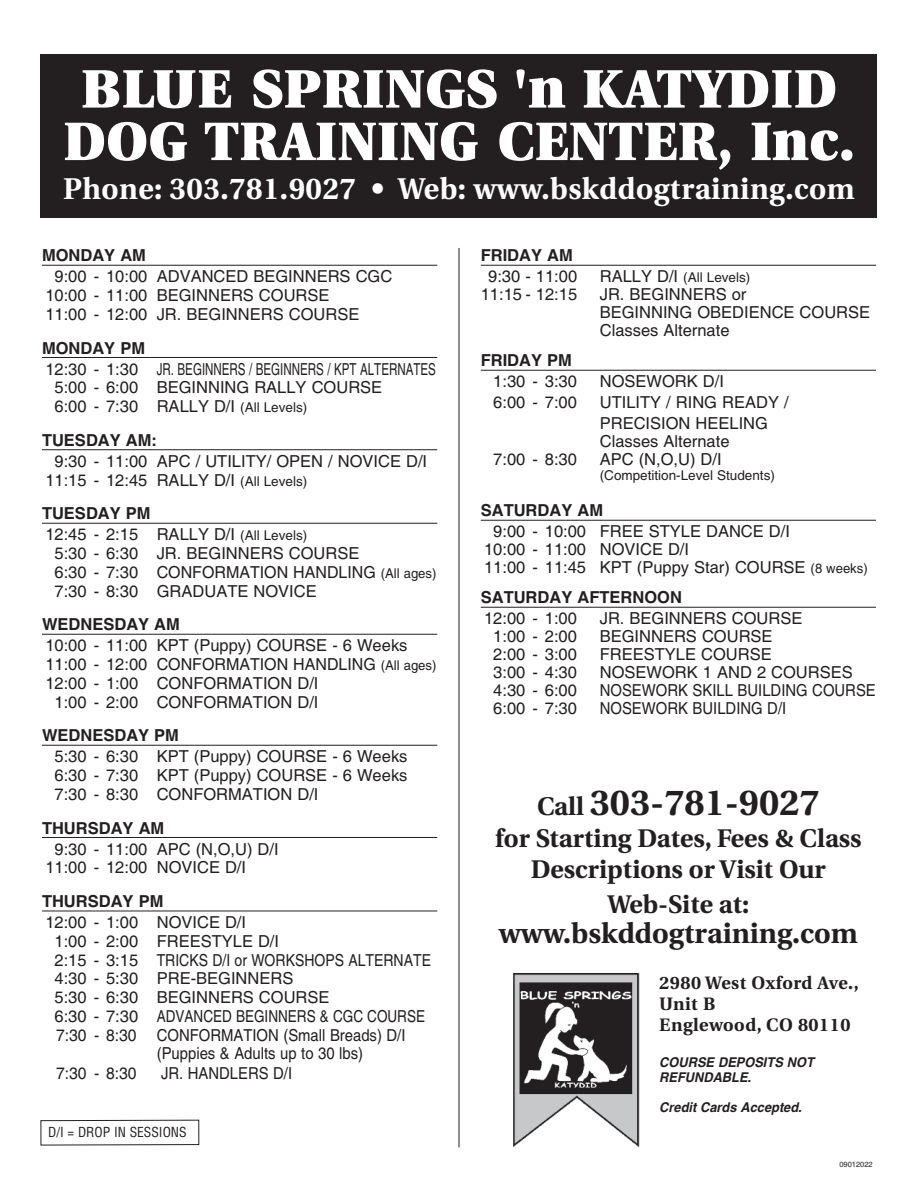
<style>
.page{position:relative;width:918px;height:1188px;background:#fff}
.page>*{position:absolute;margin:0;border:0;box-sizing:border-box;transform-origin:0 0}
.t1{font:900 54px/52.5px "Utopia";letter-spacing:.005em;color:#fff;text-align:center}
.t2{font:700 36px "Utopia";color:#231f20}
.t3{font:700 30px "Utopia";letter-spacing:.015em;color:#fff}
.t4{font:700 28.5px "Utopia";color:#231f20}
.t5{font:700 25.5px/31.5px "Utopia";color:#231f20;text-align:center}
.t6{font:700 18px/21px "Utopia";letter-spacing:.03em;color:#231f20}
.t7{font:16.5px/18.8px "Helvetica";color:#231f20}
.t8{font:700 16.5px "Helvetica";color:#231f20}
.t9{font:16.5px "Helvetica";color:#231f20;scale:.9 1}
.t10{font:16.5px "Helvetica";color:#231f20;scale:.95 1}
.t11{font:italic 700 13.5px/15px "Helvetica";color:#231f20;scale:.95 1}
.t12{font:13.5px "Helvetica";color:#231f20}
.t13{font:condensed 13.5px "Helvetica";color:#231f20}
.t14{font:7.5px "Helvetica";color:#231f20}
.s1{font-size:13.5px}
.s2{font-weight:700}
.s3{font-size:16.5px}
.s4{font-size:25.5px}
</style>
<div class="page">
<div style="left:40px;top:54px;width:838px;height:164px;background:#231f20"></div>
<hr style="left:42px;top:265px;width:395px;height:1px;background:#231f20">
<hr style="left:42px;top:357px;width:395px;height:1px;background:#231f20">
<hr style="left:42px;top:449px;width:395px;height:1px;background:#231f20">
<hr style="left:42px;top:523px;width:395px;height:1px;background:#231f20">
<hr style="left:42px;top:634px;width:395px;height:1px;background:#231f20">
<hr style="left:42px;top:745px;width:395px;height:1px;background:#231f20">
<hr style="left:42px;top:837px;width:395px;height:1px;background:#231f20">
<hr style="left:42px;top:911px;width:395px;height:1px;background:#231f20">
<hr style="left:481px;top:265px;width:395px;height:1px;background:#231f20">
<hr style="left:481px;top:370px;width:395px;height:1px;background:#231f20">
<hr style="left:481px;top:520px;width:395px;height:1px;background:#231f20">
<hr style="left:481px;top:607px;width:395px;height:1px;background:#231f20">
<hr style="left:459px;top:248px;width:1px;height:899px;background:#231f20">
<svg style="left:40px;top:1119px;width:160px;height:27px"></svg>
<img style="left:513px;top:974px;width:127px;height:173px">
<h1 class="t1" style="left:63px;top:66px;width:793px">BLUE SPRINGS 'n KATYDID<br>DOG TRAINING CENTER, Inc.</h1>
<h3 class="t3" style="left:63px;top:177px;width:793px">Phone: 303.781.9027 • Web: www.bskddogtraining.com</h3>
<p class="t8" style="left:42px;top:246px;width:106px">MONDAY AM</p>
<p class="t7" style="left:45px;top:267px;width:349px;text-indent:9px">9:00 - 10:00 ADVANCED BEGINNERS CGC<br>10:00 - 11:00 BEGINNERS COURSE<br>11:00 - 12:00 JR. BEGINNERS COURSE</p>
<p class="t8" style="left:42px;top:338px;width:105px">MONDAY PM</p>
<p class="t7" style="left:55px;top:360px;width:383px;text-indent:-9px">12:30 - 1:30 JR. BEGINNERS / BEGINNERS / KPT ALTERNATES<br>5:00 - 6:00 BEGINNING RALLY COURSE<br>6:00 - 7:30 RALLY D/I <span class="s1">(All Levels)</span></p>
<p class="t8" style="left:42px;top:431px;width:117px">TUESDAY AM:</p>
<p class="t7" style="left:45px;top:452px;width:383px;text-indent:9px">9:30 - 11:00 APC / UTILITY/ OPEN / NOVICE D/I<br>11:15 - 12:45 RALLY D/I <span class="s1">(All Levels)</span></p>
<p class="t7" style="left:42px;top:503px;width:267px;line-height:21px"><span class="s2">TUESDAY PM<br></span>12:45 - 2:15 RALLY D/I <span class="s1">(All Levels)</span></p>
<p class="t7" style="left:55px;top:544px;width:383px">5:30 - 6:30 JR. BEGINNERS COURSE<br>6:30 - 7:30 CONFORMATION HANDLING <span class="s1">(All ages)<br></span>7:30 - 8:30 GRADUATE NOVICE</p>
<p class="t8" style="left:42px;top:615px;width:139px">WEDNESDAY AM</p>
<p class="t7" style="left:45px;top:636px;width:364px">10:00 - 11:00 KPT (Puppy) COURSE - 6 Weeks</p>
<p class="t7" style="left:45px;top:655px;width:393px">11:00 - 12:00 CONFORMATION HANDLING <span class="s1">(All ages)</span></p>
<p class="t7" style="left:45px;top:674px;width:275px">12:00 - 1:00 CONFORMATION D/I</p>
<p class="t7" style="left:55px;top:693px;width:266px">1:00 - 2:00 CONFORMATION D/I</p>
<p class="t8" style="left:42px;top:726px;width:139px">WEDNESDAY PM</p>
<p class="t7" style="left:55px;top:747px;width:354px;text-align:justify">5:30 - 6:30 KPT (Puppy) COURSE - 6 Weeks 6:30 - 7:30 KPT (Puppy) COURSE - 6 Weeks 7:30 - 8:30 CONFORMATION D/I</p>
<p class="t8" style="left:42px;top:818px;width:124px">THURSDAY AM</p>
<p class="t7" style="left:45px;top:840px;width:235px;text-indent:9px">9:30 - 11:00 APC (N,O,U) D/I<br>11:00 - 12:00 NOVICE D/I</p>
<p class="t8" style="left:42px;top:892px;width:123px">THURSDAY PM</p>
<p class="t7" style="left:45px;top:913px;width:202px">12:00 - 1:00 NOVICE D/I</p>
<p class="t7" style="left:55px;top:932px;width:226px">1:00 - 2:00 FREESTYLE D/I</p>
<p class="t7" style="left:55px;top:951px;width:378px">2:15 - 3:15 TRICKS D/I or WORKSHOPS ALTERNATE</p>
<p class="t7" style="left:55px;top:969px;width:240px">4:30 - 5:30 PRE-BEGINNERS</p>
<p class="t7" style="left:55px;top:988px;width:277px">5:30 - 6:30 BEGINNERS COURSE</p>
<p class="t7" style="left:55px;top:1007px;width:372px">6:30 - 7:30 ADVANCED BEGINNERS &amp; CGC COURSE</p>
<p class="t10" style="left:56px;top:1025px;width:369px">7:30 - 8:30 CONFORMATION (Small Breads) D/I</p>
<p class="t9" style="left:157px;top:1044px;width:231px">(Puppies &amp; Adults up to 30 lbs)</p>
<p class="t10" style="left:56px;top:1064px;width:86px">7:30 - 8:30</p>
<p class="t9" style="left:161px;top:1064px;width:147px">JR. HANDLERS D/I</p>
<p class="t13" style="left:48px;top:1124px;width:140px">D/I = DROP IN SESSIONS</p>
<p class="t8" style="left:481px;top:246px;width:94px">FRIDAY AM</p>
<p class="t7" style="left:488px;top:267px;width:90px">9:30 - 11:00</p>
<p class="t12" style="left:600px;top:270px;width:152px"><span class="s3">RALLY D/I</span> (All Levels)</p>
<p class="t7" style="left:481px;top:285px;width:98px">11:15 - 12:15</p>
<p class="t7" style="left:600px;top:286px;width:272px;line-height:18px">JR. BEGINNERS or<br>BEGINNING OBEDIENCE COURSE<br>Classes Alternate</p>
<p class="t8" style="left:481px;top:351px;width:93px">FRIDAY PM</p>
<p class="t7" style="left:493px;top:372px;width:85px">1:30 - 3:30</p>
<p class="t7" style="left:600px;top:372px;width:126px">NOSEWORK D/I</p>
<p class="t7" style="left:493px;top:393px;width:85px">6:00 - 7:00</p>
<p class="t7" style="left:600px;top:392px;width:190px;line-height:21px">UTILITY / RING READY /<br>PRECISION HEELING</p>
<p class="t7" style="left:600px;top:432px;width:131px">Classes Alternate</p>
<p class="t7" style="left:493px;top:450px;width:85px">7:00 - 8:30</p>
<p class="t7" style="left:600px;top:450px;width:123px">APC (N,O,U) D/I</p>
<p class="t12" style="left:600px;top:468px;width:177px">(Competition-Level Students)</p>
<p class="t8" style="left:481px;top:501px;width:124px">SATURDAY AM</p>
<p class="t7" style="left:484px;top:523px;width:385px;line-height:18px;text-indent:9px">9:00 - 10:00 FREE STYLE DANCE D/I<br>10:00 - 11:00 NOVICE D/I<br>11:00 - 11:45 KPT (Puppy Star) COURSE <span class="s1">(8 weeks)</span></p>
<p class="t8" style="left:481px;top:588px;width:203px">SATURDAY AFTERNOON</p>
<p class="t7" style="left:484px;top:609px;width:94px">12:00 - 1:00</p>
<p class="t7" style="left:600px;top:609px;width:204px">JR. BEGINNERS COURSE</p>
<p class="t7" style="left:493px;top:627px;width:85px">1:00 - 2:00</p>
<p class="t7" style="left:600px;top:627px;width:174px">BEGINNERS COURSE</p>
<p class="t7" style="left:493px;top:645px;width:85px">2:00 - 3:00</p>
<p class="t7" style="left:600px;top:645px;width:173px">FREESTYLE COURSE</p>
<p class="t7" style="left:493px;top:663px;width:85px">3:00 - 4:30</p>
<p class="t7" style="left:600px;top:663px;width:255px">NOSEWORK 1 AND 2 COURSES</p>
<p class="t7" style="left:493px;top:681px;width:85px">4:30 - 6:00</p>
<p class="t9" style="left:600px;top:681px;width:308px">NOSEWORK SKILL BUILDING COURSE</p>
<p class="t7" style="left:493px;top:699px;width:85px">6:00 - 7:30</p>
<p class="t9" style="left:600px;top:699px;width:209px">NOSEWORK BUILDING D/I</p>
<h2 class="t2" style="left:537px;top:789px;width:284px"><span class="s4">Call</span> 303-781-9027</h2>
<h3 class="t5" style="left:495px;top:825px;width:368px">for Starting Dates, Fees &amp; Class<br>Descriptions or Visit Our</h3>
<h3 class="t5" style="left:607px;top:891px;width:143px">Web-Site at:</h3>
<h3 class="t4" style="left:499px;top:922px;width:361px">www.bskddogtraining.com</h3>
<p class="t6" style="left:659px;top:974px;width:201px">2980 West Oxford Ave.,<br>Unit B<br>Englewood, CO 80110</p>
<p class="t11" style="left:659px;top:1055px;width:164px">COURSE DEPOSITS NOT<br>REFUNDABLE.</p>
<p class="t11" style="left:659px;top:1100px;width:152px">Credit Cards Accepted.</p>
<p class="t14" style="left:839px;top:1160px;width:35px">09012022</p>
</div>
